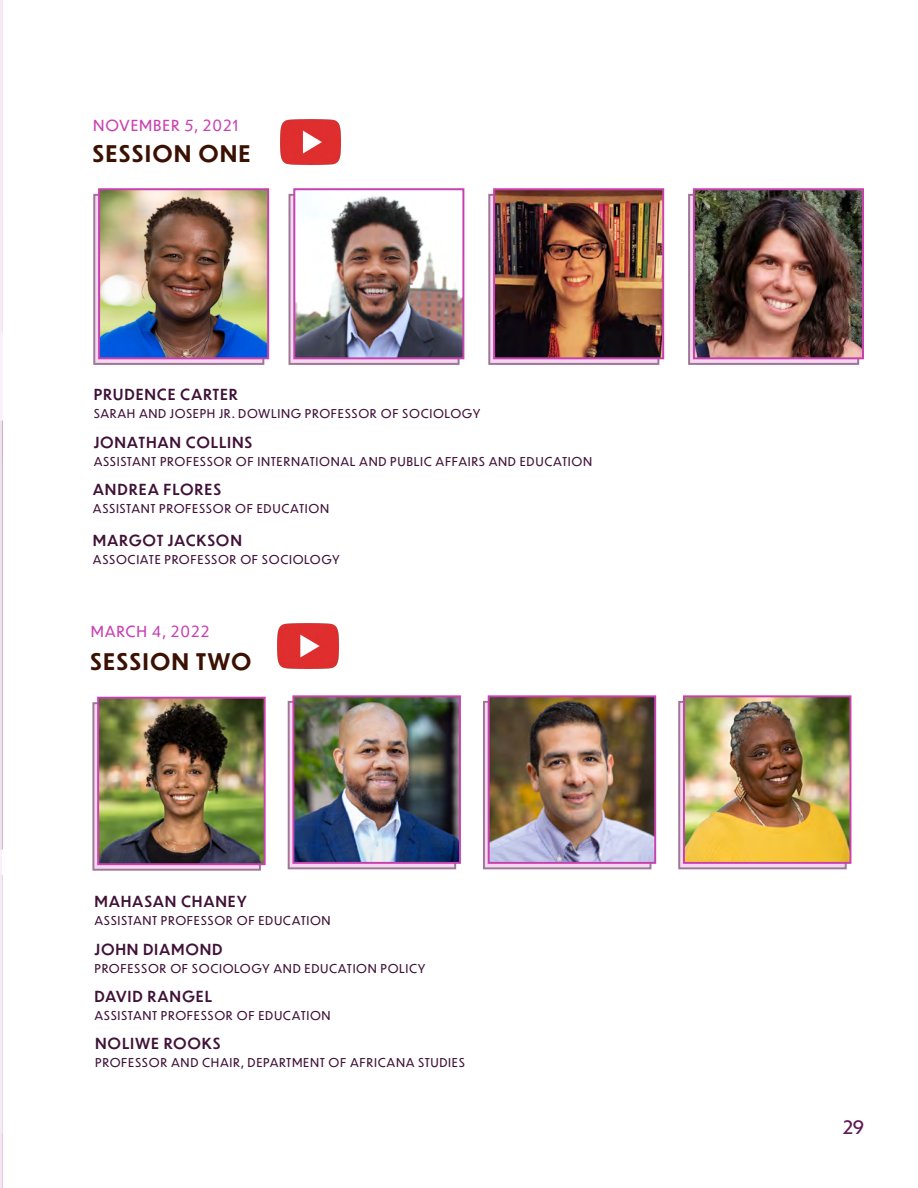
<style>
.page{position:relative;width:918px;height:1188px;background:#fff}
.page>*{position:absolute;margin:0;border:0;box-sizing:border-box;transform-origin:0 0}
.t1{font:700 22.5px "Dunbar Text";letter-spacing:.05em;color:#3a1103}
.t2{font:18px "Dunbar Low";color:#5f1b52}
.t3{font:500 15px "Dunbar Text";letter-spacing:.05em;color:#401238}
.t4{font:15px "Dunbar Text";letter-spacing:.05em;color:#c940b0}
.t5{font:12px "Dunbar Text";letter-spacing:.05em;color:#401238}
</style>
<div class="page">
<hr style="left:0;top:0;width:2px;height:1188px;background:#faeef8">
<div style="left:93px;top:194px;width:171px;height:171px;background:linear-gradient(to bottom,#e8cbe3,#e9cce4)"></div>
<img style="left:101px;top:191px;width:165px;height:165px">
<div style="left:98px;top:188px;width:171px;height:171px;border:2px solid #c940b0"></div>
<div style="left:289px;top:194px;width:171px;height:171px;background:linear-gradient(to right,#f1d5ec,#efd2ea)"></div>
<img style="left:296px;top:194px;width:165px;height:162px">
<div style="left:293px;top:188px;width:171px;height:171px;border:2px solid #c940b0"></div>
<svg style="left:488px;top:194px;width:171px;height:171px;background:#d3b0cd"></svg>
<img style="left:496px;top:191px;width:165px;height:165px">
<div style="left:493px;top:188px;width:171px;height:171px;border:2px solid #c940b0"></div>
<div style="left:688px;top:194px;width:171px;height:171px;background:linear-gradient(to right,#f0d3eb,#f1d4ec)"></div>
<img style="left:696px;top:191px;width:165px;height:165px">
<div style="left:693px;top:188px;width:171px;height:171px;border:2px solid #c940b0"></div>
<svg style="left:92px;top:702px;width:169px;height:169px;background:#d4b4ce"></svg>
<img style="left:100px;top:700px;width:163px;height:162px">
<div style="left:97px;top:697px;width:169px;height:168px;border:2px solid #c940b0"></div>
<svg style="left:288px;top:701px;width:168px;height:168px"></svg>
<img style="left:295px;top:698px;width:163px;height:163px">
<div style="left:292px;top:695px;width:169px;height:169px;border:2px solid #c940b0"></div>
<svg style="left:483px;top:701px;width:168px;height:168px;background:#d3afcd"></svg>
<img style="left:491px;top:698px;width:162px;height:163px">
<div style="left:488px;top:695px;width:168px;height:169px;border:2px solid #c940b0"></div>
<svg style="left:678px;top:701px;width:169px;height:168px;background:#d4b4cf"></svg>
<img style="left:686px;top:698px;width:162px;height:163px">
<div style="left:683px;top:695px;width:168px;height:169px;border:2px solid #c940b0"></div>
<img style="left:280px;top:119px;width:61px;height:46px">
<img style="left:278px;top:623px;width:60px;height:46px">
<p class="t4" style="left:93px;top:115px;width:147px">NOVEMBER 5, 2021</p>
<h1 class="t1" style="left:93px;top:137px;width:160px">SESSION ONE</h1>
<p class="t3" style="left:94px;top:384px;width:146px">PRUDENCE CARTER</p>
<p class="t5" style="left:94px;top:405px;width:388px">SARAH AND JOSEPH JR. DOWLING PROFESSOR OF SOCIOLOGY</p>
<p class="t3" style="left:94px;top:431px;width:160px">JONATHAN COLLINS</p>
<p class="t5" style="left:94px;top:453px;width:500px">ASSISTANT PROFESSOR OF INTERNATIONAL AND PUBLIC AFFAIRS AND EDUCATION</p>
<p class="t3" style="left:93px;top:479px;width:130px">ANDREA FLORES</p>
<p class="t5" style="left:93px;top:500px;width:238px">ASSISTANT PROFESSOR OF EDUCATION</p>
<p class="t3" style="left:93px;top:529px;width:151px">MARGOT JACKSON</p>
<p class="t5" style="left:93px;top:551px;width:249px">ASSOCIATE PROFESSOR OF SOCIOLOGY</p>
<p class="t4" style="left:91px;top:620px;width:120px">MARCH 4, 2022</p>
<h1 class="t1" style="left:90px;top:645px;width:163px">SESSION TWO</h1>
<p class="t3" style="left:95px;top:891px;width:154px">MAHASAN CHANEY</p>
<p class="t5" style="left:95px;top:912px;width:238px">ASSISTANT PROFESSOR OF EDUCATION</p>
<p class="t3" style="left:95px;top:938px;width:130px">JOHN DIAMOND</p>
<p class="t5" style="left:95px;top:959px;width:333px">PROFESSOR OF SOCIOLOGY AND EDUCATION POLICY</p>
<p class="t3" style="left:95px;top:985px;width:119px">DAVID RANGEL</p>
<p class="t5" style="left:95px;top:1007px;width:238px">ASSISTANT PROFESSOR OF EDUCATION</p>
<p class="t3" style="left:95px;top:1033px;width:127px">NOLIWE ROOKS</p>
<p class="t5" style="left:95px;top:1054px;width:371px">PROFESSOR AND CHAIR, DEPARTMENT OF AFRICANA STUDIES</p>
<h2 class="t2" style="left:843px;top:1114px;width:23px">29</h2>
</div>
